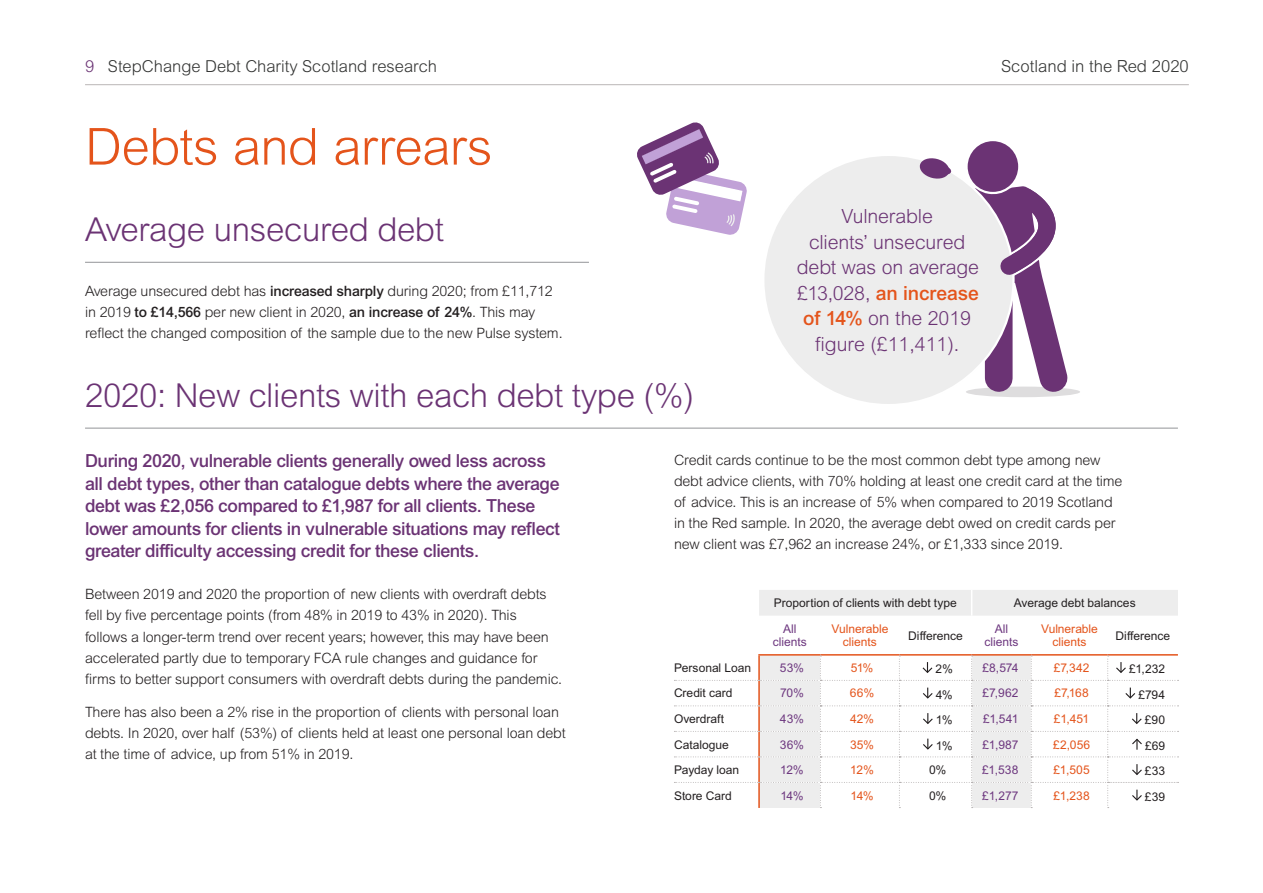
<style>
.page{position:relative;width:1263px;height:893px;background:#fff}
.page>*{position:absolute;margin:0;border:0;box-sizing:border-box;transform-origin:0 0}
.Main_Header{font:300 51px "Arial MT Pro";letter-spacing:-.015em;color:#e4541b}
.Section_Header_New{font:300 33px "Arial MT Pro";letter-spacing:-.01em;color:#6b3374}
.Body_Text{font:300 19.5px/25.5px "Arial MT Pro";letter-spacing:-.005em;color:#6b3374;text-align:center}
.Body_Text-2{font:500 18px/22.5px "Arial MT Pro";letter-spacing:-.025em;color:#6b3374}
.t1{font:300 16.65px "Arial MT Pro";color:#323332}
.t2{font:300 16.5px "Arial MT Pro";color:#323332}
.Body_Text-3{font:300 14.25px/21px "Arial MT Pro";letter-spacing:-.01em;color:#231f20}
.t3{font:12px "Arial MT Pro";color:#231f20}
.t4{font:12px/13.5px "Arial MT Pro";color:#e4541b;text-align:center}
.t5{font:12px/13.5px "Arial MT Pro";color:#6d377f;text-align:center}
.s1{color:#6b3374}
.s2{font-weight:500}
.s3{font-weight:500;color:#e4541b}
</style>
<div class="page">
<hr style="left:85px;top:84px;width:1104px;height:1px;background:#c3bfbf">
<div style="left:966px;top:387px;width:114px;height:10px;background:#deddde;border-radius:50%"></div>
<hr style="left:85px;top:428px;width:1093px;height:1px;background:#939598">
<hr style="left:85px;top:262px;width:504px;height:1px;background:#939598">
<hr style="left:758px;top:654px;width:62px;height:2px;background:#e4541b">
<hr style="left:820px;top:654px;width:79px;height:2px;background:#e4541b">
<hr style="left:899px;top:654px;width:73px;height:2px;background:#e4541b">
<hr style="left:972px;top:654px;width:59px;height:2px;background:#e4541b">
<hr style="left:1031px;top:654px;width:77px;height:2px;background:#e4541b">
<hr style="left:1108px;top:654px;width:70px;height:2px;background:#e4541b">
<div style="left:759px;top:590px;width:419px;height:26px;background:#ededed"></div>
<svg style="left:674px;top:655px;width:504px;height:153px"></svg>
<svg style="left:951px;top:156px;width:117px;height:241px"></svg>
<div style="left:967px;top:141px;width:51px;height:51px;background:#6b3374;border-radius:50%"></div>
<div style="left:763px;top:155px;width:250px;height:250px;background:#ededed;border-radius:50%"></div>
<svg style="left:985px;top:180px;width:79px;height:110px"></svg>
<svg style="left:919px;top:158px;width:32px;height:21px"></svg>
<svg style="left:637px;top:122px;width:110px;height:113px"></svg>
<p class="t2" style="left:85px;top:56px;width:353px"><span class="s1">9</span> StepChange Debt Charity Scotland research</p>
<p class="t1" style="left:1001px;top:56px;width:189px">Scotland in the Red 2020</p>
<p class="Main_Header" style="left:85px;top:115px;width:409px">Debts and arrears</p>
<p class="Section_Header_New" style="left:85px;top:209px;width:360px">Average unsecured debt</p>
<p class="Body_Text-3" style="left:85px;top:281px;width:479px">Average unsecured debt has <span class="s2">increased sharply</span> during 2020; from £11,712 in 2019 <span class="s2">to £14,566</span> per new client in 2020, <span class="s2">an increase of 24%</span>. This may reflect the changed composition of the sample due to the new Pulse system.</p>
<p class="Section_Header_New" style="left:85px;top:375px;width:611px">2020: New clients with each debt type (%)</p>
<p class="Body_Text" style="left:797px;top:204px;width:184px">Vulnerable<br>clients’ unsecured debt was on average £13,028, <span class="s3">an increase of 14%</span> on the 2019 figure (£11,411).</p>
<p class="Body_Text-2" style="left:85px;top:450px;width:476px">During 2020, vulnerable clients generally owed less across all debt types, other than catalogue debts where the average debt was £2,056 compared to £1,987 for all clients. These lower amounts for clients in vulnerable situations may reflect greater difficulty accessing credit for these clients.</p>
<p class="Body_Text-3" style="left:85px;top:584px;width:478px">Between 2019 and 2020 the proportion of new clients with overdraft debts fell by five percentage points (from 48% in 2019 to 43% in 2020). This follows a longer-term trend over recent years; however, this may have been accelerated partly due to temporary FCA rule changes and guidance for firms to better support consumers with overdraft debts during the pandemic.</p>
<p class="Body_Text-3" style="left:85px;top:702px;width:482px">There has also been a 2% rise in the proportion of clients with personal loan debts. In 2020, over half (53%) of clients held at least one personal loan debt at the time of advice, up from 51% in 2019.</p>
<p class="Body_Text-3" style="left:674px;top:449px;width:450px">Credit cards continue to be the most common debt type among new debt advice clients, with 70% holding at least one credit card at the time of advice. This is an increase of 5% when compared to 2019 Scotland in the Red sample. In 2020, the average debt owed on credit cards per new client was £7,962 an increase 24%, or £1,333 since 2019.</p>
<p class="t3" style="left:774px;top:596px;width:185px">Proportion of clients with debt type</p>
<p class="t3" style="left:1014px;top:596px;width:123px">Average debt balances</p>
<p class="t5" style="left:773px;top:622px;width:36px">All clients</p>
<p class="t4" style="left:831px;top:622px;width:58px">Vulnerable clients</p>
<p class="t3" style="left:908px;top:628px;width:56px">Difference</p>
<p class="t5" style="left:984px;top:622px;width:36px">All clients</p>
<p class="t4" style="left:1041px;top:622px;width:58px">Vulnerable clients</p>
<p class="t3" style="left:1115px;top:628px;width:56px">Difference</p>
<p class="t3" style="left:674px;top:661px;width:78px">Personal Loan</p>
<p class="t5" style="left:780px;top:662px;width:25px">53%</p>
<p class="t4" style="left:851px;top:662px;width:24px">51%</p>
<p class="t3" style="left:935px;top:662px;width:19px">2%</p>
<p class="t5" style="left:983px;top:662px;width:37px">£8,574</p>
<p class="t4" style="left:1054px;top:662px;width:37px">£7,342</p>
<p class="t3" style="left:1129px;top:662px;width:38px">£1,232</p>
<p class="t3" style="left:674px;top:686px;width:60px">Credit card</p>
<p class="t5" style="left:780px;top:687px;width:25px">70%</p>
<p class="t4" style="left:850px;top:687px;width:26px">66%</p>
<p class="t3" style="left:936px;top:688px;width:18px">4%</p>
<p class="t5" style="left:983px;top:687px;width:37px">£7,962</p>
<p class="t4" style="left:1054px;top:687px;width:36px">£7,168</p>
<p class="t3" style="left:1138px;top:688px;width:28px">£794</p>
<p class="t3" style="left:674px;top:712px;width:52px">Overdraft</p>
<p class="t5" style="left:780px;top:713px;width:25px">43%</p>
<p class="t4" style="left:850px;top:713px;width:25px">42%</p>
<p class="t3" style="left:936px;top:713px;width:18px">1%</p>
<p class="t5" style="left:983px;top:713px;width:37px">£1,541</p>
<p class="t4" style="left:1054px;top:713px;width:37px">£1,451</p>
<p class="t3" style="left:1145px;top:713px;width:22px">£90</p>
<p class="t3" style="left:674px;top:737px;width:56px">Catalogue</p>
<p class="t5" style="left:780px;top:738px;width:26px">36%</p>
<p class="t4" style="left:850px;top:738px;width:25px">35%</p>
<p class="t3" style="left:936px;top:739px;width:18px">1%</p>
<p class="t5" style="left:982px;top:738px;width:37px">£1,987</p>
<p class="t4" style="left:1053px;top:738px;width:39px">£2,056</p>
<p class="t3" style="left:1145px;top:739px;width:22px">£69</p>
<p class="t3" style="left:674px;top:763px;width:67px">Payday loan</p>
<p class="t5" style="left:780px;top:764px;width:25px">12%</p>
<p class="t4" style="left:850px;top:764px;width:25px">12%</p>
<p class="t3" style="left:929px;top:763px;width:19px">0%</p>
<p class="t5" style="left:982px;top:764px;width:38px">£1,538</p>
<p class="t4" style="left:1053px;top:764px;width:38px">£1,505</p>
<p class="t3" style="left:1145px;top:764px;width:22px">£33</p>
<p class="t3" style="left:674px;top:788px;width:59px">Store Card</p>
<p class="t5" style="left:780px;top:789px;width:24px">14%</p>
<p class="t4" style="left:850px;top:789px;width:24px">14%</p>
<p class="t3" style="left:929px;top:788px;width:19px">0%</p>
<p class="t5" style="left:982px;top:789px;width:38px">£1,277</p>
<p class="t4" style="left:1053px;top:789px;width:38px">£1,238</p>
<p class="t3" style="left:1145px;top:790px;width:22px">£39</p>
</div>
